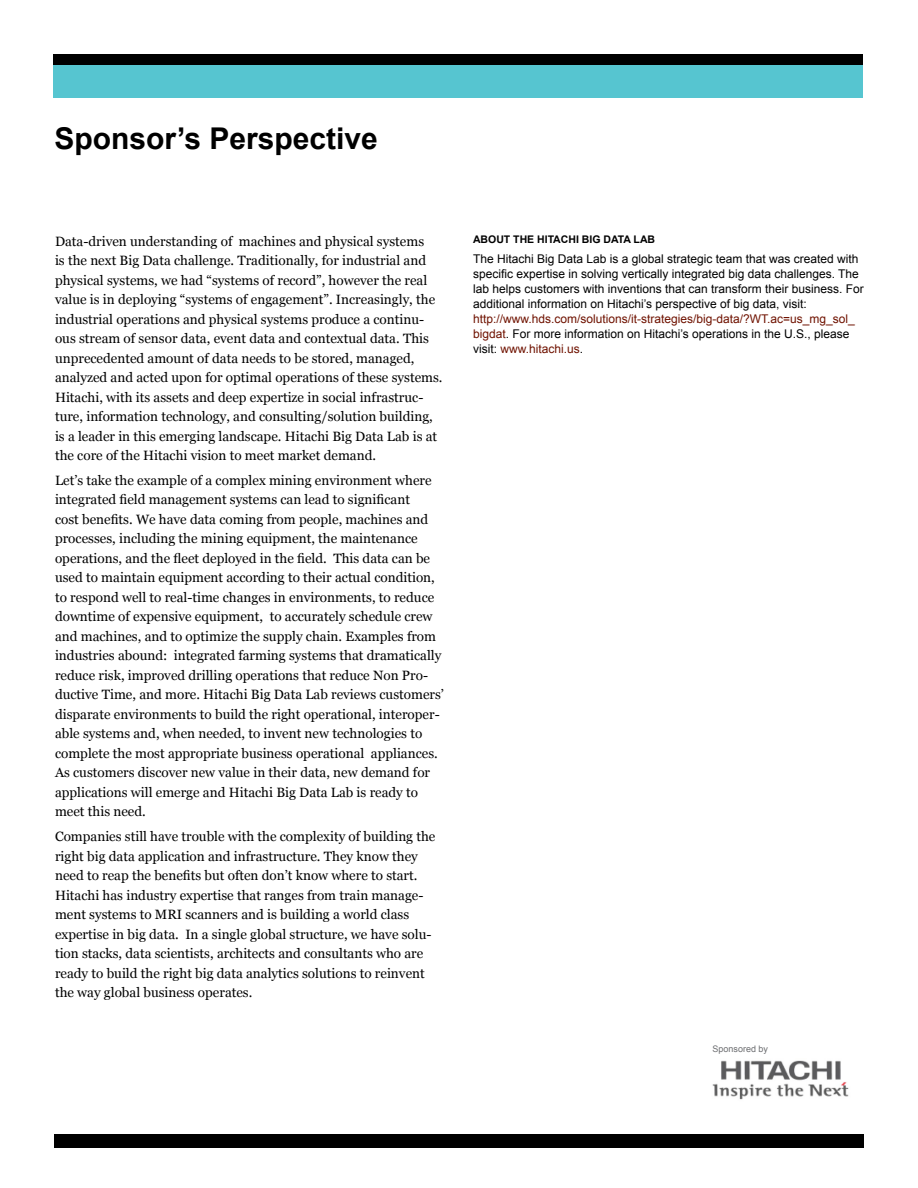
<style>
.page{position:relative;width:918px;height:1188px;background:#fff}
.page>*{position:absolute;margin:0;border:0;box-sizing:border-box;transform-origin:0 0}
.t1{font:700 30px "Arial";color:#000}
.t2{font:13.5px/19.5px "Georgia";color:#000}
.t3{font:12px/15px "Arial";color:#000}
.t4{font:700 10.5px "Arial";color:#000}
.t5{font:9px "Arial";color:#6d6e71}
.s1{color:#6f1200}
</style>
<div class="page">
<div style="left:54px;top:1134px;width:810px;height:14px;background:#000"></div>
<div style="left:53px;top:64px;width:810px;height:33px;background:#56c5d0"></div>
<div style="left:53px;top:54px;width:810px;height:10px;background:#000"></div>
<img style="left:712px;top:1060px;width:137px;height:40px">
<p class="t1" style="left:54px;top:118px;width:325px">Sponsor’s Perspective</p>
<p class="t2" style="left:55px;top:232px;width:389px">Data-driven understanding of machines and physical systems<br>is the next Big Data challenge. Traditionally, for industrial and physical systems, we had “systems of record”, however the real value is in deploying “systems of engagement”. Increasingly, the industrial operations and physical systems produce a continu&shy;ous stream of sensor data, event data and contextual data. This unprecedented amount of data needs to be stored, managed, analyzed and acted upon for optimal operations of these systems.<br>Hitachi, with its assets and deep expertize in social infrastruc&shy;ture, information technology, and consulting/solution building, is a leader in this emerging landscape. Hitachi Big Data Lab is at the core of the Hitachi vision to meet market demand.</p>
<p class="t2" style="left:55px;top:471px;width:390px">Let’s take the example of a complex mining environment where integrated field management systems can lead to significant<br>cost benefits. We have data coming from people, machines and processes, including the mining equipment, the maintenance operations, and the fleet deployed in the field. This data can be used to maintain equipment according to their actual condition, to respond well to real-time changes in environments, to reduce downtime of expensive equipment, to accurately schedule crew and machines, and to optimize the supply chain. Examples from industries abound: integrated farming systems that dramatically reduce risk, improved drilling operations that reduce Non Pro&shy;ductive Time, and more. Hitachi Big Data Lab reviews customers’ disparate environments to build the right operational, interoper&shy;able systems and, when needed, to invent new technologies to complete the most appropriate business operational appliances.<br>As customers discover new value in their data, new demand for applications will emerge and Hitachi Big Data Lab is ready to meet this need.</p>
<p class="t2" style="left:55px;top:827px;width:382px">Companies still have trouble with the complexity of building the right big data application and infrastructure. They know they need to reap the benefits but often don’t know where to start.<br>Hitachi has industry expertise that ranges from train manage&shy;ment systems to MRI scanners and is building a world class expertise in big data. In a single global structure, we have solu&shy;tion stacks, data scientists, architects and consultants who are ready to build the right big data analytics solutions to reinvent the way global business operates.</p>
<p class="t4" style="left:473px;top:232px;width:184px">ABOUT THE HITACHI BIG DATA LAB</p>
<p class="t3" style="left:473px;top:252px;width:392px">The Hitachi Big Data Lab is a global strategic team that was created with specific expertise in solving vertically integrated big data challenges. The lab helps customers with inventions that can transform their business. For additional information on Hitachi’s perspective of big data, visit: <span class="s1">http://www.hds.com/solutions/it-strategies/big-data/?WT.ac=us_mg_sol_ bigdat</span>. For more information on Hitachi’s operations in the U.S., please visit: <span class="s1">www.hitachi.us</span>.</p>
<p class="t5" style="left:712px;top:1043px;width:57px">Sponsored by</p>
</div>
